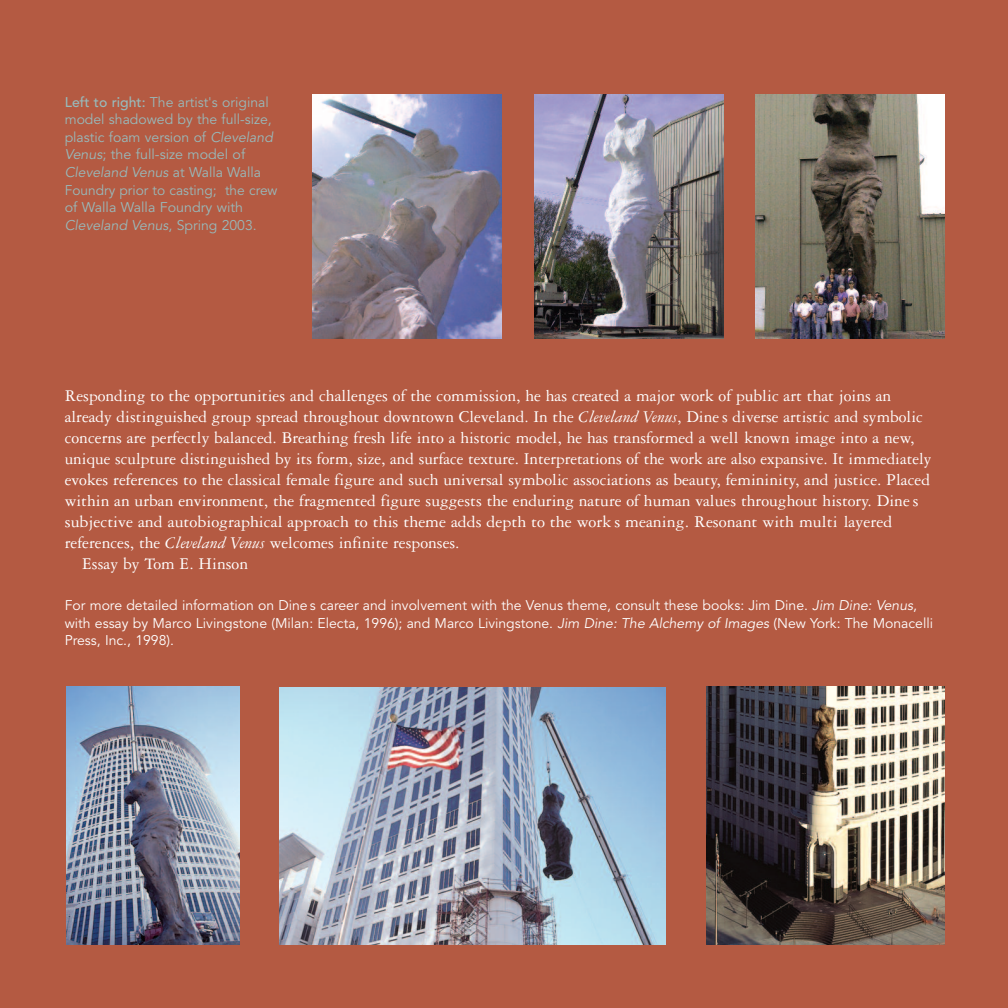
<style>
.page{position:relative;width:1008px;height:1008px;background:#b45a42}
.page>*{position:absolute;margin:0;border:0;box-sizing:border-box;transform-origin:0 0}
.t1{font:17.5px/21px "Garamond Three";color:#fff}
.t2{font:14px/17.5px "Avenir";color:#fff}
.t3{font:14px/17.5px "Avenir";color:#98babb}
.s1{font-weight:500}
.s2{font-style:italic}
</style>
<div class="page">
<img style="left:755px;top:94px;width:190px;height:245px">
<img style="left:534px;top:94px;width:190px;height:245px">
<img style="left:312px;top:94px;width:190px;height:245px">
<img style="left:66px;top:687px;width:174px;height:258px">
<img style="left:280px;top:687px;width:386px;height:258px">
<img style="left:707px;top:687px;width:237px;height:258px">
<p class="t3" style="left:65px;top:94px;width:214px"><span class="s1">Left to right:</span> The artist's original model shadowed by the full-size, plastic foam version of <span class="s2">Cleveland<br>Venus</span>; the full-size model of<br><span class="s2">Cleveland Venus</span> at Walla Walla<br>Foundry prior to casting; the crew of Walla Walla Foundry with<br><span class="s2">Cleveland Venus</span>, Spring 2003.</p>
<p class="t1" style="left:65px;top:387px;width:868px">Responding to the opportunities and challenges of the commission, he has created a major work of public art that joins an already distinguished group spread throughout downtown Cleveland. In the <span class="s2">Cleveland Venus</span>, Dine s diverse artistic and symbolic concerns are perfectly balanced. Breathing fresh life into a historic model, he has transformed a well known image into a new, unique sculpture distinguished by its form, size, and surface texture. Interpretations of the work are also expansive. It immediately evokes references to the classical female figure and such universal symbolic associations as beauty, femininity, and justice. Placed within an urban environment, the fragmented figure suggests the enduring nature of human values throughout history. Dine s subjective and autobiographical approach to this theme adds depth to the work s meaning. Resonant with multi layered references, the <span class="s2">Cleveland Venus</span> welcomes infinite responses.</p>
<p class="t1" style="left:82px;top:555px;width:167px">Essay by Tom E. Hinson</p>
<p class="t2" style="left:65px;top:598px;width:870px">For more detailed information on Dine s career and involvement with the Venus theme, consult these books: Jim Dine. <span class="s2">Jim Dine: Venus</span>, with essay by Marco Livingstone (Milan: Electa, 1996); and Marco Livingstone. <span class="s2">Jim Dine: The Alchemy of Images</span> (New York: The Monacelli<br>Press, Inc., 1998).</p>
</div>
